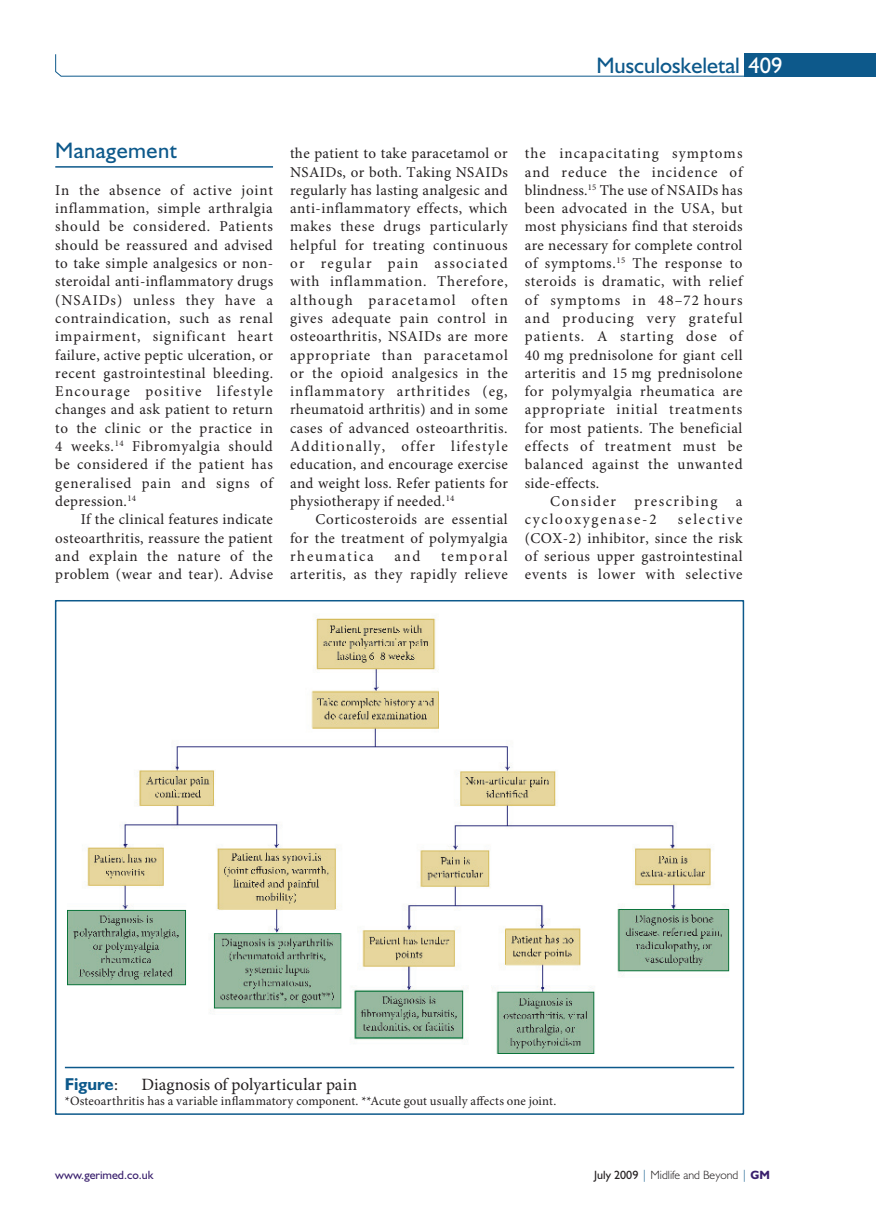
<style>
.page{position:relative;width:876px;height:1217px;background:#fff}
.page>*{position:absolute;margin:0;border:0;box-sizing:border-box;transform-origin:0 0}
.t1{font:22.5px "Humanist 521 BT";color:#0d598b}
.t2{font:22.5px "Humanist 521 BT";letter-spacing:.02em;color:#0d598b}
.t3{font:17.25px "Minion Pro";letter-spacing:.005em;color:#231f20}
.t4{font:700 17.25px "Humanist 521 BT";letter-spacing:-.005em;color:#0d598b}
.t5{font:15px/18.3px "Minion Pro";letter-spacing:.045em;color:#231f20;text-align:justify}
.t6{font:15px/18.3px "Minion Pro";letter-spacing:.1em;color:#231f20}
.t7{font:12.75px "Minion Pro";letter-spacing:.015em;color:#231f20}
.t8{font:300 12px "Humanist 521 BT";color:#231f20}
.t9{font:12px "Humanist 521 BT";color:#391f6d}
.s1{color:#fff}
.s2{font-family:"Minion Pro";font-weight:400;color:#231f20}
.s3{font-weight:400}
.s4{color:#0d598b}
.s5{font-weight:700;color:#391f6d}
</style>
<div class="page">
<svg style="left:55px;top:53px;width:821px;height:24px"></svg>
<hr style="left:55px;top:166px;width:218px;height:2px;background:#0d598b">
<hr style="left:65px;top:1066px;width:669px;height:1px;background:#0d598b">
<div style="left:55px;top:600px;width:689px;height:514px;border:2px solid #0d598b"></div>
<img style="left:68px;top:618px;width:662px;height:435px">
<h1 class="t1" style="left:596px;top:51px;width:188px">Musculoskeletal <span class="s1">409</span></h1>
<h1 class="t2" style="left:55px;top:136px;width:123px">Management</h1>
<p class="t5" style="left:55px;top:181px;width:219px">In the absence of active joint inflammation, simple arthralgia should be considered. Patients should be reassured and advised to take simple analgesics or non&shy;steroidal anti-inflammatory drugs (NSAIDs) unless they have a contraindication, such as renal impairment, significant heart failure, active peptic ulceration, or recent gastrointestinal bleeding.<br>Encourage positive lifestyle changes and ask patient to return to the clinic or the practice in 4 weeks.<sup>14</sup> Fibromyalgia should be considered if the patient has generalised pain and signs of depression.<sup>14</sup></p>
<p class="t5" style="left:55px;top:511px;width:219px;text-indent:26px">If the clinical features indicate osteoarthritis, reassure the patient and explain the nature of the problem (wear and tear). Advise</p>
<p class="t5" style="left:290px;top:145px;width:219px">the patient to take paracetamol or NSAIDs, or both. Taking NSAIDs regularly has lasting analgesic and anti-inflammatory effects, which makes these drugs particularly helpful for treating continuous or regular pain associated with inflammation. Therefore, although paracetamol often gives adequate pain control in osteoarthritis, NSAIDs are more appropriate than paracetamol or the opioid analgesics in the inflammatory arthritides (eg, rheumatoid arthritis) and in some cases of advanced osteoarthritis.<br>Additionally, offer lifestyle education, and encourage exercise and weight loss. Refer patients for physiotherapy if needed.<sup>14</sup></p>
<p class="t5" style="left:290px;top:511px;width:219px;text-indent:26px">Corticosteroids are essential for the treatment of polymyalgia rheumatica</p>
<p class="t5" style="left:290px;top:547px;width:219px;text-align:right">temporal<br>arteritis, as they rapidly relieve</p>
<p class="t5" style="left:394px;top:547px;width:28px">and</p>
<p class="t5" style="left:525px;top:145px;width:219px">the incapacitating symptoms and reduce the incidence of blindness.<sup>15</sup> The use of NSAIDs has been advocated in the USA, but most physicians find that steroids are necessary for complete control of symptoms.<sup>15</sup> The response to steroids is dramatic, with relief of symptoms in 48–72 hours and producing very grateful patients. A starting dose of 40 mg prednisolone for giant cell arteritis and 15 mg prednisolone for polymyalgia rheumatica are appropriate initial treatments for most patients. The beneficial effects of treatment must be balanced against the unwanted side-effects.</p>
<p class="t6" style="left:525px;top:492px;width:219px;text-indent:26px">Consider prescribing a cyclooxygenase-2</p>
<p class="t5" style="left:525px;top:511px;width:219px;text-indent:153px">selective (COX-2) inhibitor, since the risk of serious upper gastrointestinal events is lower with selective</p>
<p class="t4" style="left:65px;top:1072px;width:55px">Figure<span class="s2">:</span></p>
<p class="t3" style="left:141px;top:1073px;width:217px">Diagnosis of polyarticular pain</p>
<p class="t7" style="left:65px;top:1092px;width:493px">*Osteoarthritis has a variable inflammatory component. **Acute gout usually affects one joint.</p>
<p class="t9" style="left:55px;top:1167px;width:100px">www.gerimed.co.uk</p>
<p class="t8" style="left:594px;top:1167px;width:177px"><span class="s3">July 2009</span> <span class="s4">|</span> Midlife and Beyond <span class="s4">|</span> <span class="s5">GM</span></p>
</div>
